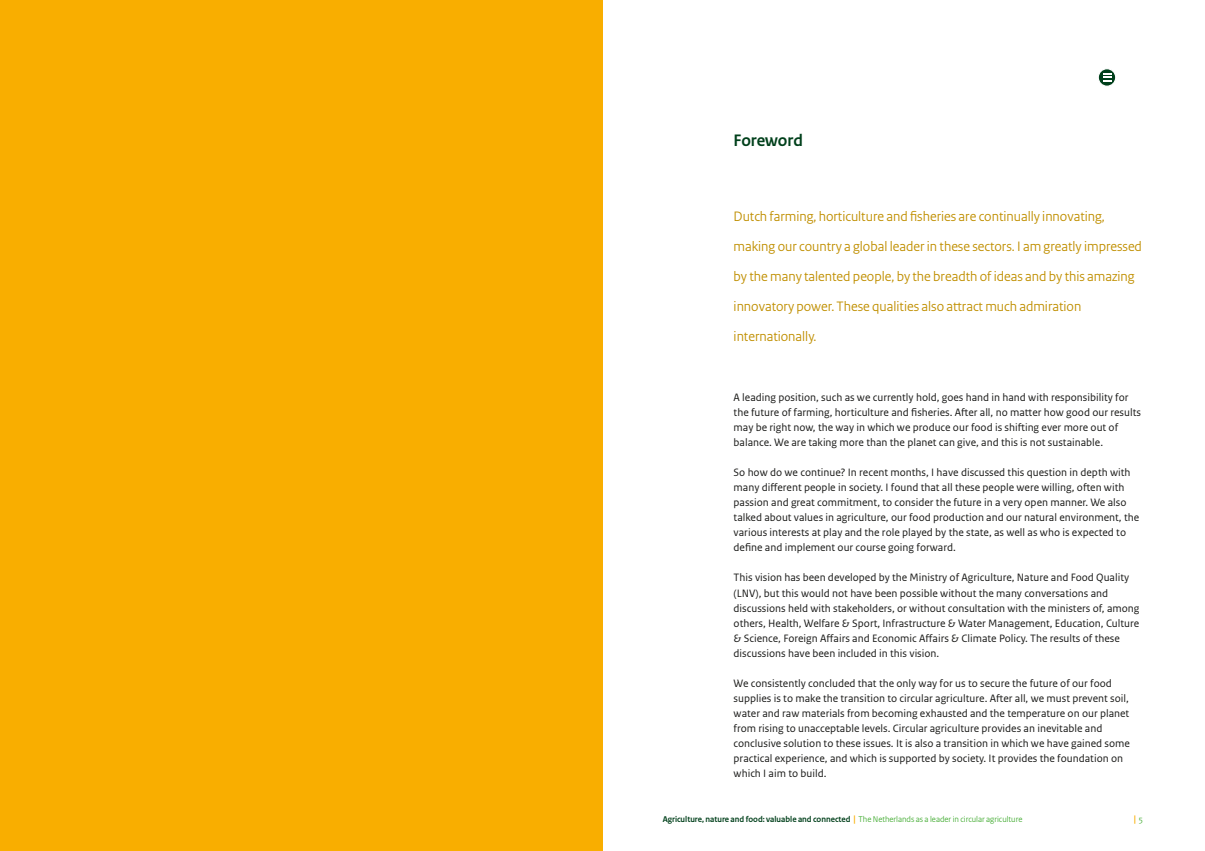
<style>
.page{position:relative;width:1205px;height:851px;background:#fff}
.page>*{position:absolute;margin:0;border:0;box-sizing:border-box;transform-origin:0 0}
.t1{font:700 17.5px "Rijksoverheid Sans Heading";color:#00401b}
.t2{font:14.38px/30px "Rijksoverheid Sans Heading";color:#c08f00}
.t3{font:11.25px/15px "Rijksoverheid Sans Text";color:#1a1a18}
.t4{font:700 10px "Rijksoverheid Sans Heading";color:#f9ae00}
.t5{font:700 8.75px "Rijksoverheid Sans Heading";color:#00401b}
.s1{font-size:10px;color:#f9ae00}
.s2{font-weight:400;color:#43ac32}
.s3{font-weight:400;font-size:8.75px;color:#43ac32}
</style>
<div class="page">
<div style="left:0;top:0;width:602px;height:850px;background:#f9ae00"></div>
<svg style="left:1098px;top:69px;width:18px;height:17px"></svg>
<div style="left:1097px;top:68px;width:19px;height:19px;border:1px solid #fff;border-radius:50%"></div>
<svg style="left:1103px;top:73px;width:8px;height:9px"></svg>
<h1 class="t1" style="left:733px;top:131px;width:71px">Foreword</h1>
<p class="t2" style="left:733px;top:202px;width:410px">Dutch farming, horticulture and fisheries are continually innovating, making our country a global leader in these sectors. I am greatly impressed by the many talented people, by the breadth of ideas and by this amazing innovatory power. These qualities also attract much admiration internationally.</p>
<p class="t3" style="left:733px;top:390px;width:409px">A leading position, such as we currently hold, goes hand in hand with responsibility for the future of farming, horticulture and fisheries. After all, no matter how good our results may be right now, the way in which we produce our food is shifting ever more out of balance. We are taking more than the planet can give, and this is not sustainable.</p>
<p class="t3" style="left:733px;top:465px;width:407px">So how do we continue? In recent months, I have discussed this question in depth with many different people in society. I found that all these people were willing, often with passion and great commitment, to consider the future in a very open manner. We also talked about values in agriculture, our food production and our natural environment, the various interests at play and the role played by the state, as well as who is expected to define and implement our course going forward.</p>
<p class="t3" style="left:733px;top:570px;width:407px">This vision has been developed by the Ministry of Agriculture, Nature and Food Quality (LNV), but this would not have been possible without the many conversations and discussions held with stakeholders, or without consultation with the ministers of, among others, Health, Welfare &amp; Sport, Infrastructure &amp; Water Management, Education, Culture &amp; Science, Foreign Affairs and Economic Affairs &amp; Climate Policy. The results of these discussions have been included in this vision.</p>
<p class="t3" style="left:733px;top:675px;width:398px">We consistently concluded that the only way for us to secure the future of our food supplies is to make the transition to circular agriculture. After all, we must prevent soil, water and raw materials from becoming exhausted and the temperature on our planet from rising to unacceptable levels. Circular agriculture provides an inevitable and conclusive solution to these issues. It is also a transition in which we have gained some practical experience, and which is supported by society. It provides the foundation on which I aim to build.</p>
<p class="t5" style="left:663px;top:813px;width:361px">Agriculture, nature and food: valuable and connected <span class="s1">|</span> <span class="s2">The Netherlands as a leader in circular agriculture</span></p>
<p class="t4" style="left:1133px;top:812px;width:11px">| <span class="s3">5</span></p>
</div>
